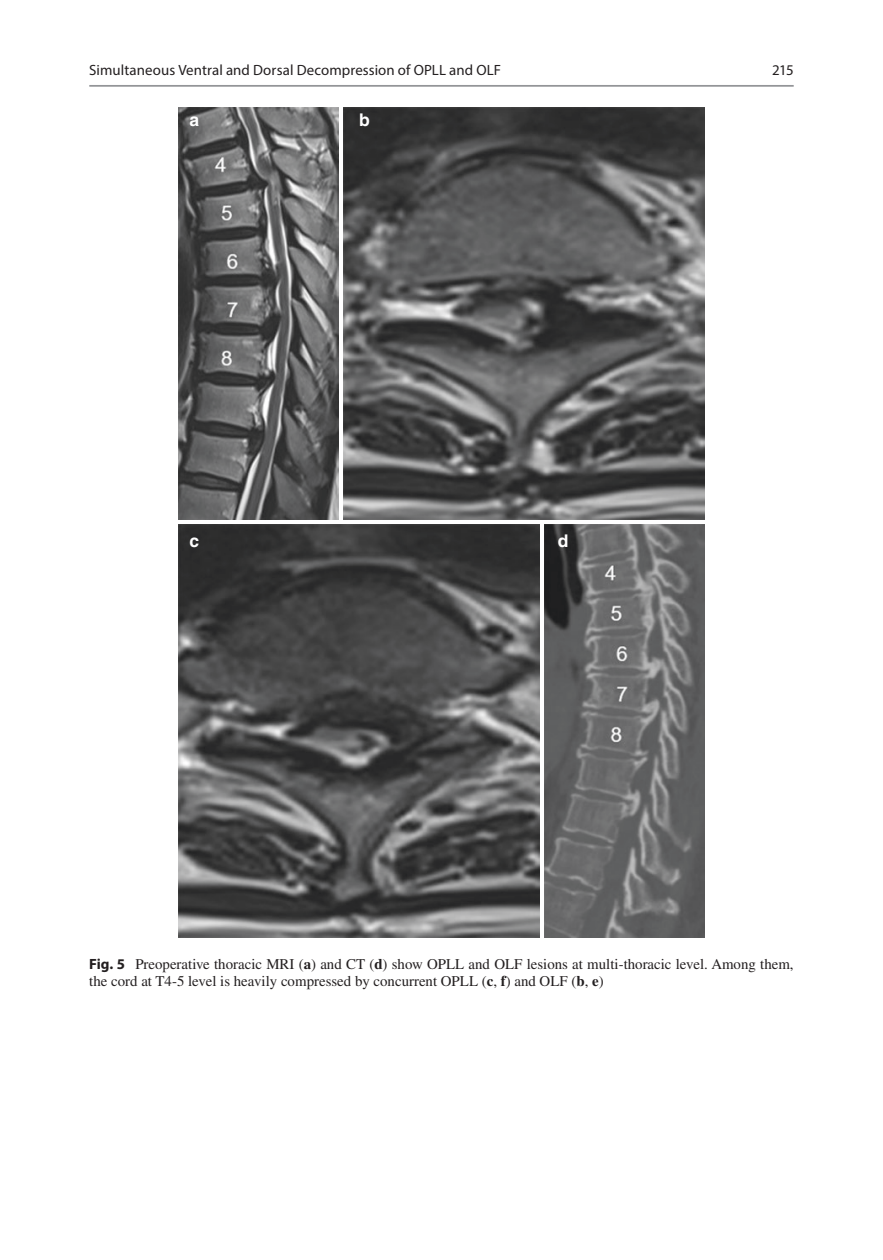
<style>
.page{position:relative;width:883px;height:1260px;background:#fff}
.page>*{position:absolute;margin:0;border:0;box-sizing:border-box;transform-origin:0 0}
.t1{font:17.5px "Helvetica Bold 2";color:#fff}
.t2{font:14.88px/17.5px "Times LT Std";color:#231f20}
.t3{font:14.88px "Myriad Pro Regular 3";letter-spacing:.005em;color:#231f20}
.t4{font:14.88px "Myriad Pro";color:#231f20}
.s1{font-family:"Myriad Pro";font-weight:700}
.s2{font-weight:700}
</style>
<div class="page">
<img style="left:179px;top:107px;width:159px;height:413px">
<img style="left:343px;top:107px;width:361px;height:413px">
<img style="left:179px;top:525px;width:361px;height:412px">
<img style="left:545px;top:525px;width:159px;height:412px">
<hr style="left:89px;top:85px;width:705px;height:2px;background:#939598">
<p class="t3" style="left:89px;top:61px;width:413px">Simultaneous Ventral and Dorsal Decompression of OPLL and OLF</p>
<p class="t1" style="left:189px;top:110px;width:11px">a</p>
<p class="t1" style="left:359px;top:110px;width:12px">b</p>
<p class="t1" style="left:189px;top:531px;width:11px">c</p>
<p class="t1" style="left:558px;top:531px;width:12px">d</p>
<p class="t4" style="left:772px;top:61px;width:23px">215</p>
<p class="t2" style="left:89px;top:955px;width:706px"><span class="s1">Fig. 5</span> Preoperative thoracic MRI (<span class="s2">a</span>) and CT (<span class="s2">d</span>) show OPLL and OLF lesions at multi-thoracic level. Among them, the cord at T4-5 level is heavily compressed by concurrent OPLL (<span class="s2">c</span>, <span class="s2">f</span>) and OLF (<span class="s2">b</span>, <span class="s2">e</span>)</p>
</div>
